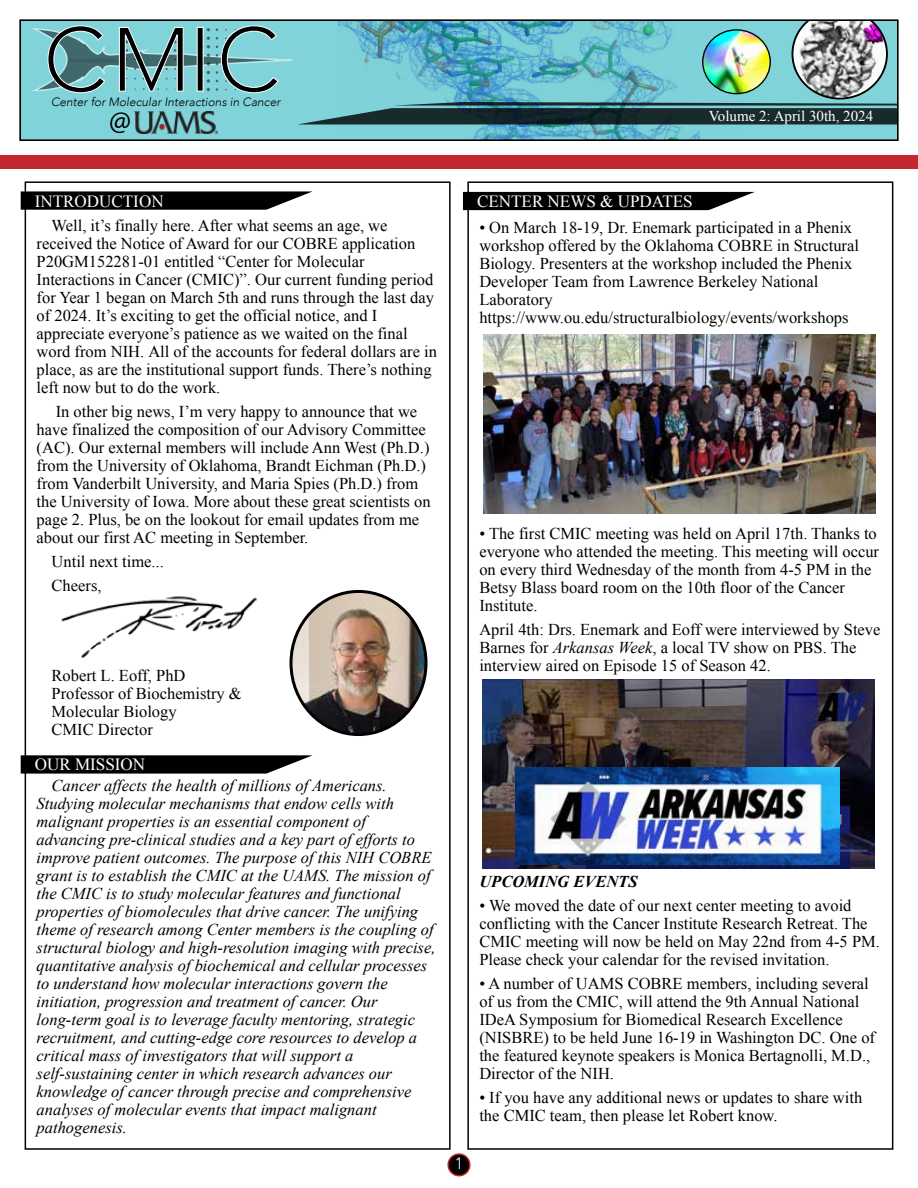
<style>
.page{position:relative;width:918px;height:1188px;background:#fff}
.page>*{position:absolute;margin:0;border:0;box-sizing:border-box;transform-origin:0 0}
.t1{font:300 90px "Avenir";color:#000}
.t2{font:29.85px "Myriad Pro";color:#000}
.t3{font:17.1px "Times New Roman";color:#fff}
.t4{font:16.5px/18px "Times New Roman";color:#000}
.t5{font:italic 16.5px/18px "Times New Roman";color:#000}
.t6{font:italic 700 16.5px "Times New Roman";color:#000}
.t7{font:300 16.5px "Avenir";color:#fff}
.t8{font:15px "Times New Roman";color:#fff}
.t9{font:italic 300 12px "Avenir";color:#000}
.s1{font-style:italic}
</style>
<div class="page">
<svg style="left:23px;top:23px;width:872px;height:115px;background:#75c7d1"></svg>
<div style="left:20px;top:20px;width:878px;height:121px;border:2px solid #000"></div>
<div style="left:25px;top:181px;width:426px;height:969px;background:#fff;border:2px solid #000"></div>
<div style="left:0;top:155px;width:918px;height:14px;background:#c1272d"></div>
<div style="left:467px;top:181px;width:426px;height:969px;background:#fff;border:2px solid #000"></div>
<img style="left:291px;top:591px;width:133px;height:144px">
<div style="left:290px;top:590px;width:138px;height:146px;border:3px solid #000;border-radius:50%"></div>
<svg style="left:21px;top:191px;width:292px;height:19px;background:#1d1d1d"></svg>
<svg style="left:21px;top:755px;width:292px;height:19px;background:#1d1d1d"></svg>
<svg style="left:463px;top:192px;width:292px;height:18px;background:#141414"></svg>
<img style="left:61px;top:596px;width:195px;height:62px">
<div style="left:448px;top:1154px;width:22px;height:22px;background:#000;border-radius:50%"></div>
<div style="left:447px;top:1153px;width:24px;height:23px;border:2px solid #c1272d;border-radius:50%"></div>
<img style="left:31px;top:20px;width:866px;height:104px">
<img style="left:134px;top:112px;width:83px;height:22px">
<img style="left:484px;top:335px;width:391px;height:179px">
<img style="left:483px;top:679px;width:392px;height:189px">
<img style="left:516px;top:767px;width:324px;height:98px">
<h1 class="t1" style="left:43px;top:7px;width:238px">CMIC</h1>
<p class="t9" style="left:51px;top:95px;width:231px">Center for Molecular Interactions in Cancer</p>
<h2 class="t2" style="left:109px;top:102px;width:23px">@</h2>
<p class="t8" style="left:709px;top:106px;width:166px">Volume 2: April 30th, 2024</p>
<p class="t3" style="left:35px;top:189px;width:130px">INTRODUCTION</p>
<p class="t4" style="left:37px;top:216px;width:402px;text-indent:15px">Well, it’s finally here. After what seems an age, we received the Notice of Award for our COBRE application P20GM152281-01 entitled “Center for Molecular Interactions in Cancer (CMIC)”. Our current funding period for Year 1 began on March 5th and runs through the last day of 2024. It’s exciting to get the official notice, and I appreciate everyone’s patience as we waited on the final word from NIH. All of the accounts for federal dollars are in place, as are the institutional support funds. There’s nothing left now but to do the work.</p>
<p class="t4" style="left:37px;top:402px;width:396px;text-indent:19px">In other big news, I’m very happy to announce that we have finalized the composition of our Advisory Committee (AC). Our external members will include Ann West (Ph.D.) from the University of Oklahoma, Brandt Eichman (Ph.D.) from Vanderbilt University, and Maria Spies (Ph.D.) from the University of Iowa. More about these great scientists on page 2. Plus, be on the lookout for email updates from me about our first AC meeting in September.</p>
<p class="t4" style="left:52px;top:549px;width:114px;line-height:24px">Until next time...<br>Cheers,</p>
<p class="t4" style="left:52px;top:666px;width:192px">Robert L. Eoff, PhD<br>Professor of Biochemistry &amp;<br>Molecular Biology<br>CMIC Director</p>
<p class="t3" style="left:35px;top:753px;width:112px">OUR MISSION</p>
<p class="t5" style="left:37px;top:777px;width:400px;text-indent:15px">Cancer affects the health of millions of Americans.<br>Studying molecular mechanisms that endow cells with malignant properties is an essential component of advancing pre-clinical studies and a key part of efforts to improve patient outcomes. The purpose of this NIH COBRE grant is to establish the CMIC at the UAMS. The mission of the CMIC is to study molecular features and functional properties of biomolecules that drive cancer. The unifying theme of research among Center members is the coupling of structural biology and high-resolution imaging with precise, quantitative analysis of biochemical and cellular processes to understand how molecular interactions govern the initiation, progression and treatment of cancer. Our long-term goal is to leverage faculty mentoring, strategic recruitment, and cutting-edge core resources to develop a critical mass of investigators that will support a self-sustaining center in which research advances our knowledge of cancer through precise and comprehensive analyses of molecular events that impact malignant pathogenesis.</p>
<p class="t3" style="left:477px;top:190px;width:217px">CENTER NEWS &amp; UPDATES</p>
<p class="t4" style="left:479px;top:218px;width:381px">• On March 18-19, Dr. Enemark participated in a Phenix workshop offered by the Oklahoma COBRE in Structural Biology. Presenters at the workshop included the Phenix Developer Team from Lawrence Berkeley National Laboratory https://www.ou.edu/structuralbiology/events/workshops</p>
<p class="t4" style="left:479px;top:524px;width:401px">• The first CMIC meeting was held on April 17th. Thanks to everyone who attended the meeting. This meeting will occur on every third Wednesday of the month from 4-5 PM in the Betsy Blass board room on the 10th floor of the Cancer Institute.</p>
<p class="t4" style="left:479px;top:620px;width:403px">April 4th: Drs. Enemark and Eoff were interviewed by Steve<br>Barnes for <span class="s1">Arkansas Week</span>, a local TV show on PBS. The interview aired on Episode 15 of Season 42.</p>
<p class="t7" style="left:455px;top:1154px;width:10px">1</p>
<p class="t6" style="left:479px;top:870px;width:160px">UPCOMING EVENTS</p>
<p class="t4" style="left:479px;top:896px;width:402px">• We moved the date of our next center meeting to avoid conflicting with the Cancer Institute Research Retreat. The CMIC meeting will now be held on May 22nd from 4-5 PM.<br>Please check your calendar for the revised invitation.</p>
<p class="t4" style="left:479px;top:974px;width:397px">• A number of UAMS COBRE members, including several of us from the CMIC, will attend the 9th Annual National IDeA Symposium for Biomedical Research Excellence (NISBRE) to be held June 16-19 in Washington DC. One of the featured keynote speakers is Monica Bertagnolli, M.D., Director of the NIH.</p>
<p class="t4" style="left:479px;top:1088px;width:384px">• If you have any additional news or updates to share with the CMIC team, then please let Robert know.</p>
</div>
